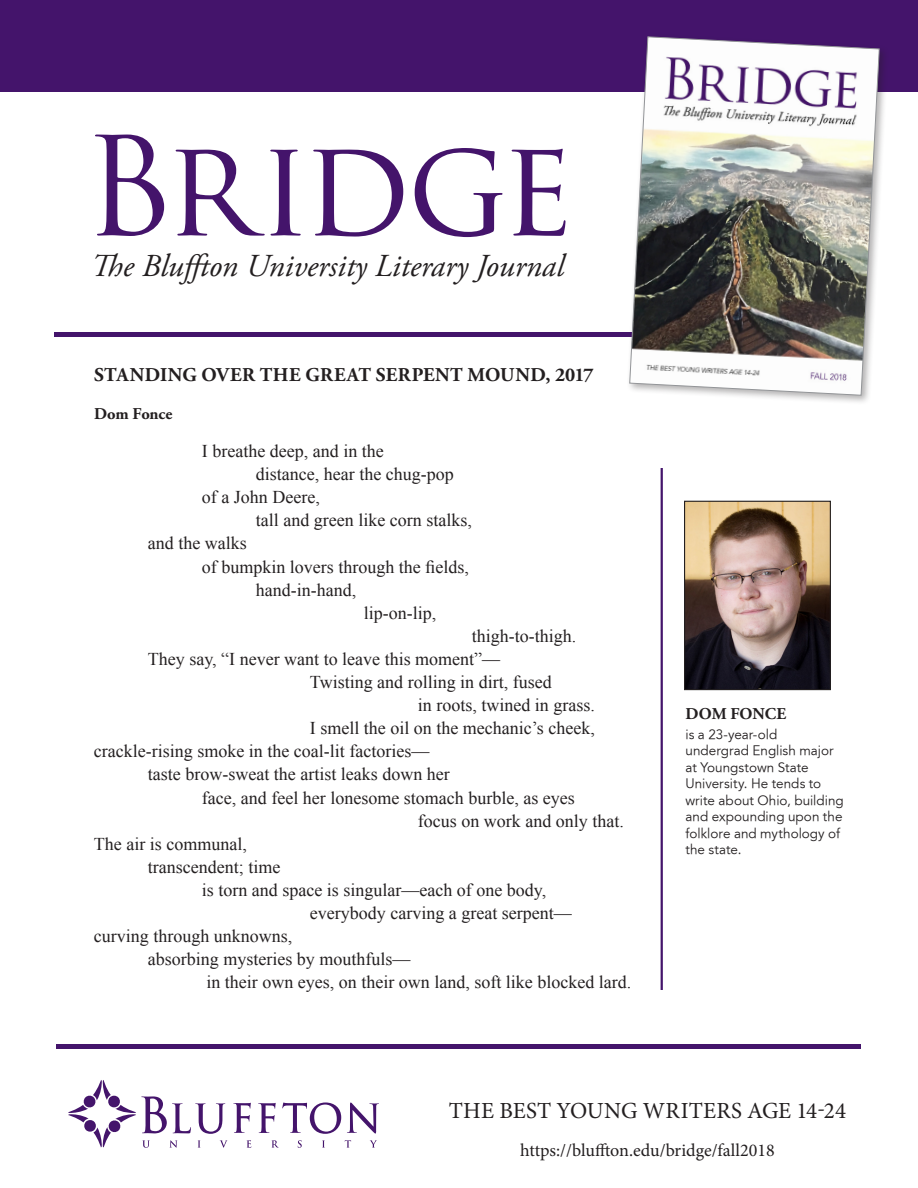
<style>
.page{position:relative;width:918px;height:1188px;background:#fff}
.page>*{position:absolute;margin:0;border:0;box-sizing:border-box;transform-origin:0 0}
.t1{font:133.65px "Trajan Pro";letter-spacing:-.055em;color:#44146b}
.t2{font:italic 31.95px "Adobe Garamond Pro";color:#231f20}
.t3{font:23.1px "Minion Pro";letter-spacing:.005em;color:#231f20}
.t4{font:700 19.5px "Adobe Garamond Pro";letter-spacing:.02em;color:#231f20}
.t5{font:18px "Times New Roman";color:#231f20}
.t6{font:18px "Minion Pro";color:#231f20}
.Contributor_s_Notes{font:700 16.5px "Adobe Garamond Pro";letter-spacing:-.005em;color:#231f20}
.Contributor_s_Notes-2{font:300 13.5px/16.5px "Avenir 45";color:#231f20}
</style>
<div class="page">
<hr style="left:56px;top:1044px;width:805px;height:4px;background:#44146b">
<div style="left:0;top:0;width:918px;height:92px;background:#44146b"></div>
<hr style="left:54px;top:333px;width:770px;height:4px;background:#44146b">
<div style="left:627px;top:34px;width:263px;height:372px;background:#231f20;opacity:.35"></div>
<img style="left:629px;top:36px;width:251px;height:360px">
<svg style="left:258px;top:1103px;width:18px;height:30px"></svg>
<svg style="left:282px;top:1102px;width:59px;height:32px"></svg>
<svg style="left:347px;top:1102px;width:32px;height:32px"></svg>
<svg style="left:271px;top:1140px;width:8px;height:8px"></svg>
<svg style="left:298px;top:1140px;width:4px;height:8px"></svg>
<svg style="left:322px;top:1140px;width:3px;height:8px"></svg>
<svg style="left:345px;top:1140px;width:6px;height:8px"></svg>
<svg style="left:370px;top:1140px;width:7px;height:8px"></svg>
<svg style="left:68px;top:1080px;width:183px;height:68px"></svg>
<hr style="left:661px;top:468px;width:2px;height:522px;background:#44146b">
<img style="left:686px;top:503px;width:143px;height:185px">
<div style="left:684px;top:501px;width:147px;height:189px;border:1px solid #231f20"></div>
<p class="t1" style="left:83px;top:102px;width:493px">Bridge</p>
<p class="t2" style="left:91px;top:247px;width:475px">The Bluffton University Literary Journal</p>
<p class="t4" style="left:94px;top:364px;width:501px">STANDING OVER THE GREAT SERPENT MOUND, 2017</p>
<p class="Contributor_s_Notes" style="left:94px;top:404px;width:80px">Dom Fonce</p>
<p class="t5" style="left:202px;top:439px;width:183px">I breathe deep, and in the</p>
<p class="t5" style="left:256px;top:462px;width:199px">distance, hear the chug-pop</p>
<p class="t5" style="left:202px;top:485px;width:119px">of a John Deere,</p>
<p class="t5" style="left:256px;top:508px;width:217px">tall and green like corn stalks,</p>
<p class="t5" style="left:148px;top:531px;width:100px">and the walks</p>
<p class="t5" style="left:202px;top:554px;width:268px">of bumpkin lovers through the fields,</p>
<p class="t5" style="left:256px;top:578px;width:102px">hand-in-hand,</p>
<p class="t5" style="left:364px;top:601px;width:74px">lip-on-lip,</p>
<p class="t5" style="left:472px;top:624px;width:106px">thigh-to-thigh.</p>
<p class="t5" style="left:148px;top:647px;width:354px">They say, “I never want to leave this moment”—</p>
<p class="t5" style="left:310px;top:670px;width:243px">Twisting and rolling in dirt, fused</p>
<p class="t5" style="left:418px;top:693px;width:178px">in roots, twined in grass.</p>
<p class="t5" style="left:310px;top:716px;width:286px">I smell the oil on the mechanic’s cheek,</p>
<p class="t5" style="left:94px;top:739px;width:337px">crackle-rising smoke in the coal-lit factories—</p>
<p class="t5" style="left:148px;top:762px;width:303px">taste brow-sweat the artist leaks down her</p>
<p class="t5" style="left:202px;top:785px;width:374px">face, and feel her lonesome stomach burble, as eyes</p>
<p class="t5" style="left:418px;top:809px;width:207px">focus on work and only that.</p>
<p class="t5" style="left:94px;top:832px;width:154px">The air is communal,</p>
<p class="t5" style="left:148px;top:855px;width:134px">transcendent; time</p>
<p class="t5" style="left:202px;top:878px;width:346px">is torn and space is singular—each of one body,</p>
<p class="t5" style="left:310px;top:901px;width:263px">everybody carving a great serpent—</p>
<p class="t5" style="left:94px;top:924px;width:200px">curving through unknowns,</p>
<p class="t5" style="left:148px;top:947px;width:264px">absorbing mysteries by mouthfuls—</p>
<p class="t5" style="left:206px;top:970px;width:426px">in their own eyes, on their own land, soft like blocked lard.</p>
<p class="Contributor_s_Notes" style="left:686px;top:704px;width:102px">DOM FONCE</p>
<p class="Contributor_s_Notes-2" style="left:685px;top:726px;width:160px">is a 23-year-old undergrad English major at Youngstown State<br>University. He tends to write about Ohio, building and expounding upon the folklore and mythology of the state.</p>
<p class="t3" style="left:449px;top:1095px;width:399px">THE BEST YOUNG WRITERS AGE 14-24</p>
<p class="t6" style="left:520px;top:1139px;width:256px">https://bluffton.edu/bridge/fall2018</p>
</div>
